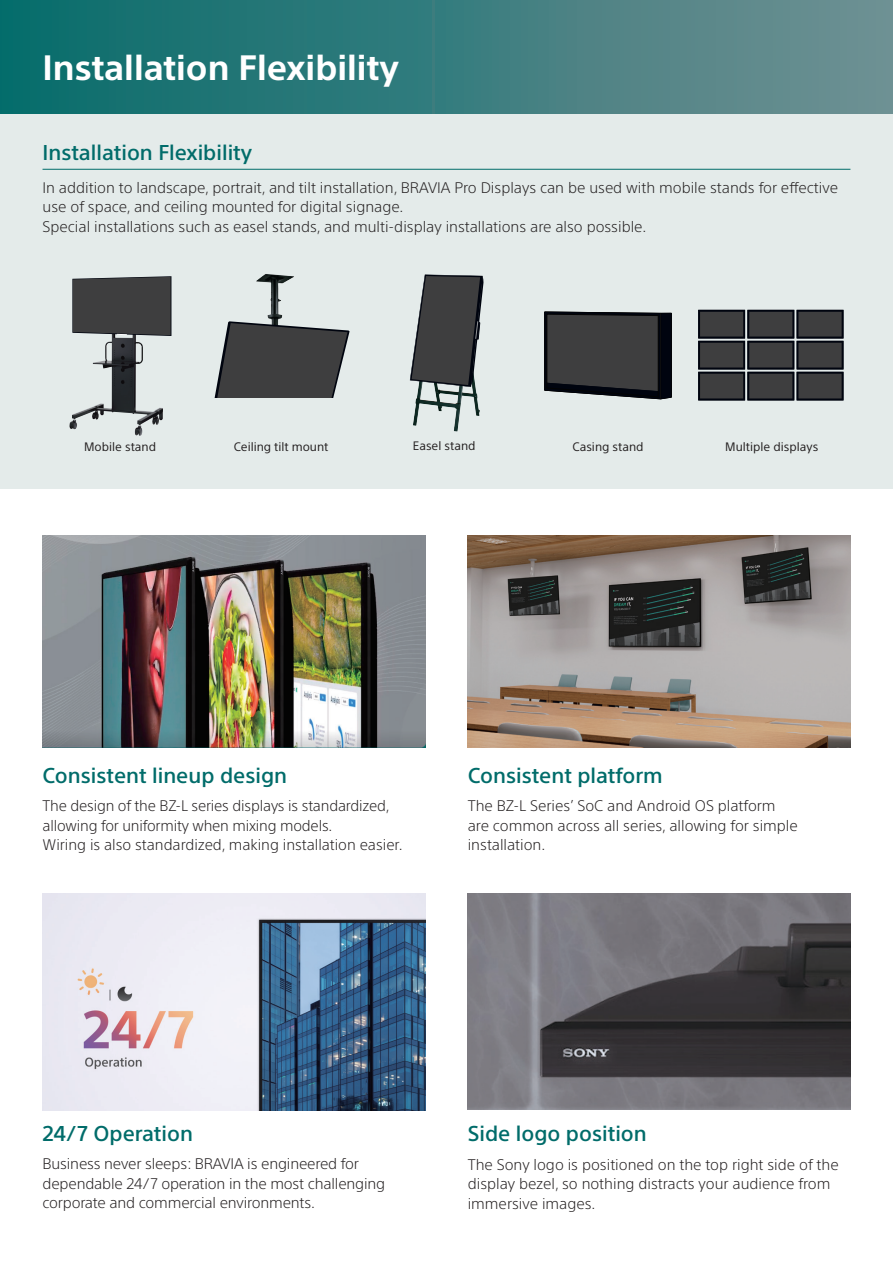
<style>
.page{position:relative;width:893px;height:1263px;background:#fff}
.page>*{position:absolute;margin:0;border:0;box-sizing:border-box;transform-origin:0 0}
.t1{font:700 34.5px "SST";color:#fff}
.t2{font:500 21px "SST";color:#016c6a}
.t3{font:300 15px/19.5px "SST";color:#231f20}
.t4{font:12px "SST";color:#231f20}
</style>
<div class="page">
<div style="left:0;top:0;width:893px;height:115px;background:linear-gradient(to right,#046b6b,#709093)"></div>
<hr style="left:892px;top:906px;width:1px;height:357px;background:#e4ebea">
<div style="left:0;top:115px;width:893px;height:374px;background:#e4ebea"></div>
<img style="left:468px;top:535px;width:382px;height:213px">
<img style="left:43px;top:535px;width:382px;height:213px">
<img style="left:43px;top:894px;width:382px;height:216px">
<img style="left:468px;top:893px;width:382px;height:217px">
<svg style="left:544px;top:312px;width:128px;height:87px;background:#363739"></svg>
<img style="left:256px;top:274px;width:38px;height:47px">
<svg style="left:214px;top:321px;width:136px;height:76px"></svg>
<div style="left:797px;top:372px;width:46px;height:28px;border:1px solid #00040f"></div>
<div style="left:798px;top:374px;width:44px;height:24px;background:#3e3e3f"></div>
<div style="left:748px;top:372px;width:46px;height:28px;border:1px solid #00040f"></div>
<div style="left:749px;top:374px;width:43px;height:24px;background:#3e3e3f"></div>
<div style="left:698px;top:372px;width:47px;height:28px;border:1px solid #00040f"></div>
<div style="left:700px;top:374px;width:43px;height:24px;background:#3e3e3f"></div>
<div style="left:797px;top:341px;width:46px;height:28px;border:1px solid #00040f"></div>
<div style="left:798px;top:343px;width:44px;height:24px;background:#3e3e3f"></div>
<div style="left:748px;top:341px;width:46px;height:28px;border:1px solid #00040f"></div>
<div style="left:749px;top:343px;width:43px;height:24px;background:#3e3e3f"></div>
<div style="left:698px;top:341px;width:47px;height:28px;border:1px solid #00040f"></div>
<div style="left:700px;top:343px;width:43px;height:24px;background:#3e3e3f"></div>
<div style="left:797px;top:310px;width:46px;height:28px;border:1px solid #00040f"></div>
<div style="left:798px;top:312px;width:44px;height:25px;background:#3e3e3f"></div>
<div style="left:748px;top:310px;width:46px;height:28px;border:1px solid #00040f"></div>
<div style="left:749px;top:312px;width:43px;height:25px;background:#3e3e3f"></div>
<div style="left:698px;top:310px;width:47px;height:28px;border:1px solid #00040f"></div>
<div style="left:700px;top:312px;width:43px;height:25px;background:#3e3e3f"></div>
<img style="left:413px;top:387px;width:67px;height:44px">
<svg style="left:410px;top:275px;width:73px;height:112px"></svg>
<img style="left:69px;top:336px;width:64px;height:93px">
<svg style="left:72px;top:276px;width:100px;height:60px;background:#454647"></svg>
<hr style="left:43px;top:169px;width:807px;height:1px;background:#016c6a">
<hr style="left:892px;top:400px;width:1px;height:106px;background:#e4ebea">
<h1 class="t1" style="left:43px;top:48px;width:358px">Installation Flexibility</h1>
<h2 class="t2" style="left:43px;top:140px;width:211px">Installation Flexibility</h2>
<p class="t3" style="left:43px;top:177px;width:797px">In addition to landscape, portrait, and tilt installation, BRAVIA Pro Displays can be used with mobile stands for effective use of space, and ceiling mounted for digital signage.<br>Special installations such as easel stands, and multi-display installations are also possible.</p>
<p class="t4" style="left:84px;top:439px;width:73px">Mobile stand</p>
<p class="t4" style="left:234px;top:439px;width:96px">Ceiling tilt mount</p>
<p class="t4" style="left:413px;top:438px;width:64px">Easel stand</p>
<p class="t4" style="left:572px;top:439px;width:73px">Casing stand</p>
<p class="t4" style="left:725px;top:439px;width:94px">Multiple displays</p>
<h2 class="t2" style="left:43px;top:763px;width:246px">Consistent lineup design</h2>
<p class="t3" style="left:43px;top:796px;width:362px">The design of the BZ-L series displays is standardized, allowing for uniformity when mixing models.<br>Wiring is also standardized, making installation easier.</p>
<h2 class="t2" style="left:468px;top:763px;width:196px">Consistent platform</h2>
<p class="t3" style="left:468px;top:796px;width:332px">The BZ-L Series’ SoC and Android OS platform are common across all series, allowing for simple installation.</p>
<h2 class="t2" style="left:43px;top:1121px;width:152px">24/7 Operation</h2>
<p class="t3" style="left:43px;top:1154px;width:344px">Business never sleeps: BRAVIA is engineered for dependable 24/7 operation in the most challenging corporate and commercial environments.</p>
<h2 class="t2" style="left:468px;top:1121px;width:181px">Side logo position</h2>
<p class="t3" style="left:468px;top:1154px;width:372px">The Sony logo is positioned on the top right side of the display bezel, so nothing distracts your audience from immersive images.</p>
</div>
